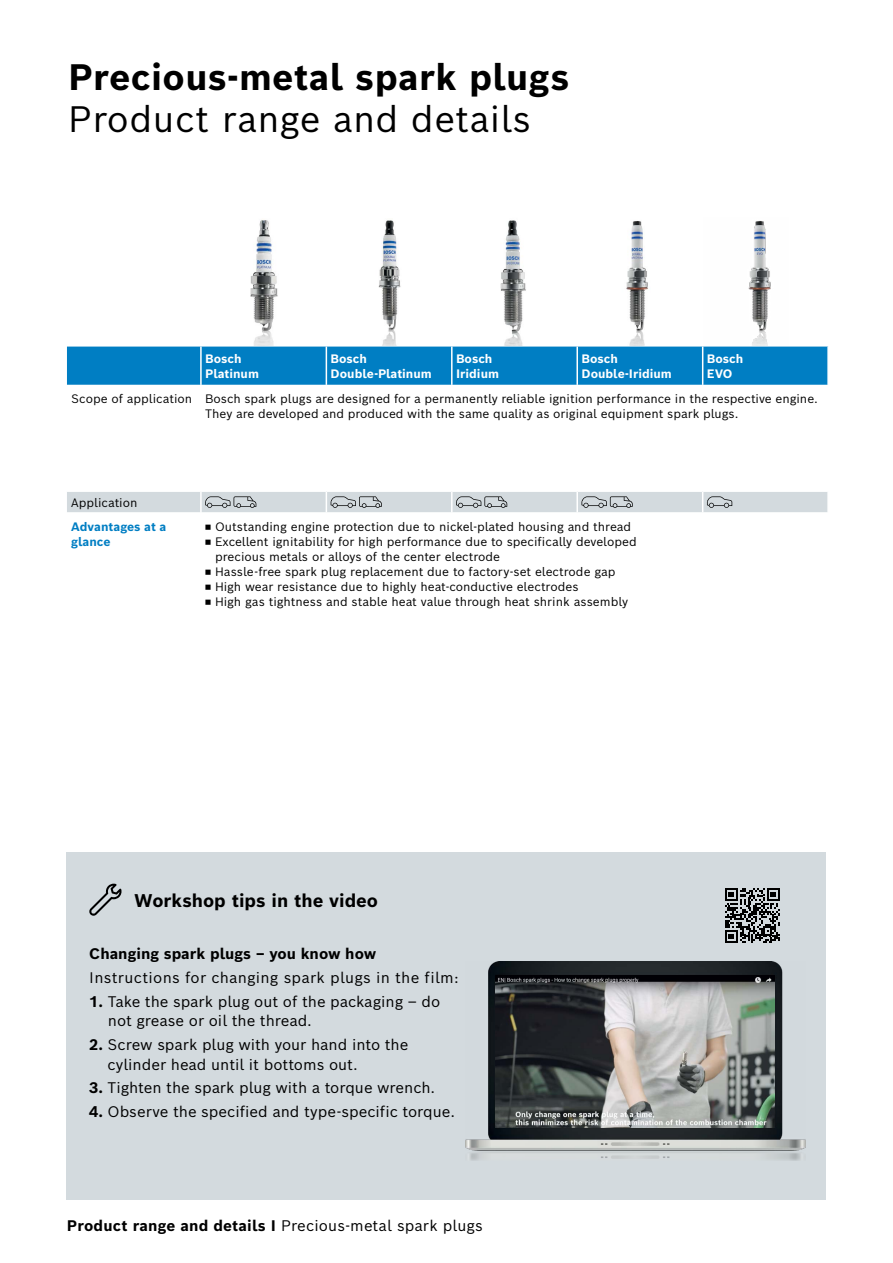
<style>
.page{position:relative;width:893px;height:1263px;background:#fff}
.page>*{position:absolute;margin:0;border:0;box-sizing:border-box;transform-origin:0 0}
.t1{font:700 36px "Bosch Sans";letter-spacing:.01em;color:#000}
.t2{font:36px "Bosch Sans";letter-spacing:.01em;color:#000}
.t3{font:700 18px "Bosch Sans";color:#000}
.Copy_Text_9_pt_Regular_schwarz{font:15px/19.5px "Bosch Sans";color:#000}
.Copy_2_4___4_8_M_reg{font:15px/19.5px "Bosch Sans";color:#000}
.Headline_24pt{font:15px "Bosch Sans";letter-spacing:.01em;color:#000}
.Copy_2_4___4_8_M_reg-2{font:15px "Bosch Sans";letter-spacing:.02em;color:#000}
.Copy_2_4___4_8_M_reg-3{font:700 15px "Bosch Sans";color:#000}
.Copy_2_4___4_8_M_reg-4{font:12px/15px "Bosch Sans";color:#000}
.t4{font:700 12px/15px "Bosch Sans";color:#fff}
.Bullet_Vorteile{font:700 12px/15px "Bosch Sans";color:#007ec3}
.s1{font-weight:700}
</style>
<div class="page">
<img style="left:335px;top:220px;width:85px;height:127px">
<img style="left:201px;top:220px;width:89px;height:127px">
<img style="left:582px;top:221px;width:84px;height:126px">
<img style="left:704px;top:221px;width:84px;height:126px">
<img style="left:455px;top:220px;width:84px;height:127px">
<div style="left:67px;top:347px;width:760px;height:38px;background:#007ec3"></div>
<hr style="left:200px;top:347px;width:2px;height:38px;background:#fff">
<hr style="left:326px;top:347px;width:1px;height:38px;background:#fff">
<hr style="left:451px;top:347px;width:2px;height:38px;background:#fff">
<hr style="left:576px;top:347px;width:2px;height:38px;background:#fff">
<hr style="left:702px;top:347px;width:1px;height:38px;background:#fff">
<svg style="left:67px;top:491px;width:761px;height:21px;background:#ced5d8"></svg>
<div style="left:67px;top:852px;width:759px;height:348px;background:#d3dade"></div>
<svg style="left:725px;top:888px;width:55px;height:55px"></svg>
<svg style="left:89px;top:884px;width:33px;height:32px"></svg>
<img style="left:465px;top:962px;width:341px;height:199px">
<img style="left:495px;top:975px;width:279px;height:153px">
<p class="t1" style="left:68px;top:53px;width:503px">Precious-metal spark plugs</p>
<p class="t2" style="left:68px;top:94px;width:465px">Product range and details</p>
<p class="t4" style="left:205px;top:351px;width:55px">Bosch<br>Platinum</p>
<p class="t4" style="left:331px;top:351px;width:38px">Bosch</p>
<p class="t4" style="left:331px;top:366px;width:103px">Double-Platinum</p>
<p class="t4" style="left:456px;top:351px;width:38px">Bosch</p>
<p class="t4" style="left:456px;top:366px;width:44px">Iridium</p>
<p class="t4" style="left:581px;top:351px;width:38px">Bosch</p>
<p class="t4" style="left:581px;top:366px;width:92px">Double-Iridium</p>
<p class="t4" style="left:707px;top:351px;width:38px">Bosch</p>
<p class="t4" style="left:707px;top:366px;width:27px">EVO</p>
<p class="Copy_2_4___4_8_M_reg-4" style="left:71px;top:391px;width:123px">Scope of application</p>
<p class="Copy_2_4___4_8_M_reg-4" style="left:205px;top:391px;width:614px">Bosch spark plugs are designed for a permanently reliable ignition performance in the respective engine.</p>
<p class="Copy_2_4___4_8_M_reg-4" style="left:205px;top:406px;width:535px">They are developed and produced with the same quality as original equipment spark plugs.</p>
<p class="Copy_2_4___4_8_M_reg-4" style="left:71px;top:494px;width:68px">Application</p>
<p class="Bullet_Vorteile" style="left:71px;top:518px;width:97px">Advantages at a glance</p>
<p class="Copy_2_4___4_8_M_reg-4" style="left:205px;top:518px;width:427px">◾ Outstanding engine protection due to nickel-plated housing and thread</p>
<p class="Copy_2_4___4_8_M_reg-4" style="left:215px;top:533px;width:423px;text-indent:-10px">◾ Excellent ignitability for high performance due to specifically developed precious metals or alloys of the center electrode</p>
<p class="Copy_2_4___4_8_M_reg-4" style="left:205px;top:563px;width:412px">◾ Hassle-free spark plug replacement due to factory-set electrode gap</p>
<p class="Copy_2_4___4_8_M_reg-4" style="left:205px;top:578px;width:375px">◾ High wear resistance due to highly heat-conductive electrodes</p>
<p class="Copy_2_4___4_8_M_reg-4" style="left:205px;top:593px;width:424px">◾ High gas tightness and stable heat value through heat shrink assembly</p>
<p class="t3" style="left:134px;top:888px;width:245px">Workshop tips in the video</p>
<p class="Copy_2_4___4_8_M_reg-3" style="left:89px;top:944px;width:289px">Changing spark plugs – you know how</p>
<p class="Copy_2_4___4_8_M_reg-2" style="left:89px;top:967px;width:371px">Instructions for changing spark plugs in the film:</p>
<p class="Copy_2_4___4_8_M_reg" style="left:108px;top:991px;width:334px;text-indent:-18px"><span class="s1">1.</span> Take the spark plug out of the packaging – do not grease or oil the thread.</p>
<p class="Copy_Text_9_pt_Regular_schwarz" style="left:108px;top:1034px;width:302px;text-indent:-18px"><span class="s1">2.</span> Screw spark plug with your hand into the cylinder head until it bottoms out.</p>
<p class="Copy_Text_9_pt_Regular_schwarz" style="left:89px;top:1077px;width:347px"><span class="s1">3.</span> Tighten the spark plug with a torque wrench.</p>
<p class="Copy_Text_9_pt_Regular_schwarz" style="left:89px;top:1101px;width:367px"><span class="s1">4.</span> Observe the specified and type-specific torque.</p>
<p class="Headline_24pt" style="left:67px;top:1215px;width:417px"><span class="s1">Product range and details I</span> Precious-metal spark plugs</p>
</div>
